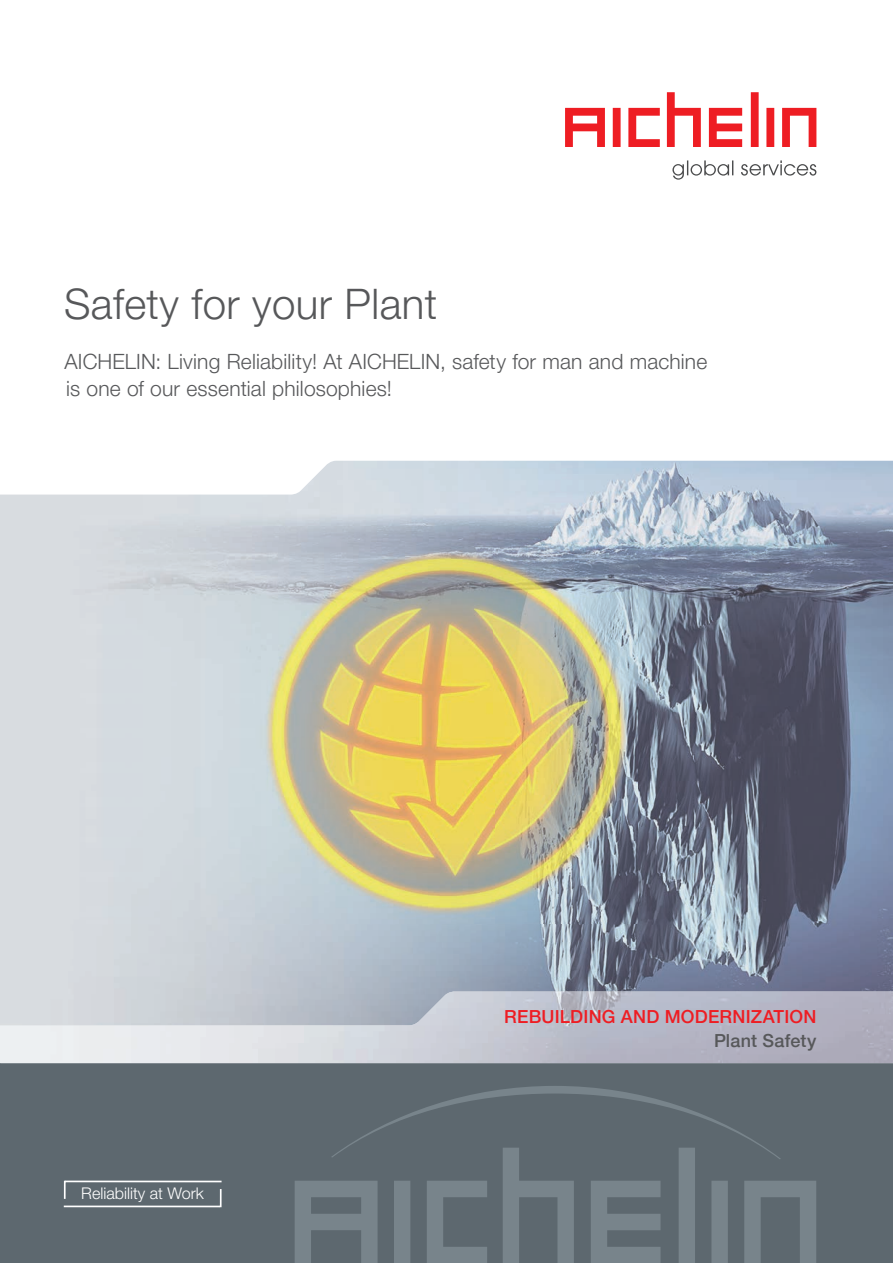
<style>
.page{position:relative;width:893px;height:1263px;background:#fff}
.page>*{position:absolute;margin:0;border:0;box-sizing:border-box;transform-origin:0 0}
.t1{font:300 42px "Helvetica Neue LT Pro";letter-spacing:.01em;color:#57585a}
.t2{font:300 21px/27px "Helvetica Neue LT Pro";letter-spacing:.01em;color:#57585a}
.t3{font:500 18px "Helvetica Neue LT Pro";letter-spacing:.01em;color:#ee1d23}
.t4{font:500 18px "Helvetica Neue LT Pro";letter-spacing:.01em;color:#57585a}
.t5{font:300 16.2px "Helvetica Neue LT Pro";color:#fff}
</style>
<div class="page">
<img style="left:262px;top:495px;width:631px;height:56px">
<img style="left:631px;top:551px;width:262px;height:440px">
<img style="left:0;top:920px;width:631px;height:71px">
<svg style="left:0;top:107px;width:893px;height:388px"></svg>
<svg style="left:672px;top:160px;width:144px;height:20px"></svg>
<svg style="left:565px;top:92px;width:251px;height:55px"></svg>
<img style="left:256px;top:542px;width:381px;height:382px">
<div style="left:0;top:1063px;width:893px;height:200px;background:#5d686f"></div>
<svg style="left:295px;top:1086px;width:521px;height:177px"></svg>
<svg style="left:64px;top:1181px;width:2px;height:18px"></svg>
<svg style="left:220px;top:1189px;width:2px;height:18px"></svg>
<hr style="left:64px;top:1205px;width:156px;height:2px;background:#fff">
<hr style="left:65px;top:1180px;width:157px;height:2px;background:#fff">
<img style="left:0;top:991px;width:893px;height:72px">
<h1 class="t1" style="left:64px;top:278px;width:375px">Safety for your Plant</h1>
<p class="t2" style="left:65px;top:347px;width:644px">AICHELIN: Living Reliability! At AICHELIN, safety for man and machine is one of our essential philosophies!</p>
<p class="t5" style="left:81px;top:1183px;width:124px">Reliability at Work</p>
<p class="t3" style="left:504px;top:1005px;width:314px">REBUILDING AND MODERNIZATION</p>
<p class="t4" style="left:714px;top:1029px;width:104px">Plant Safety</p>
</div>
